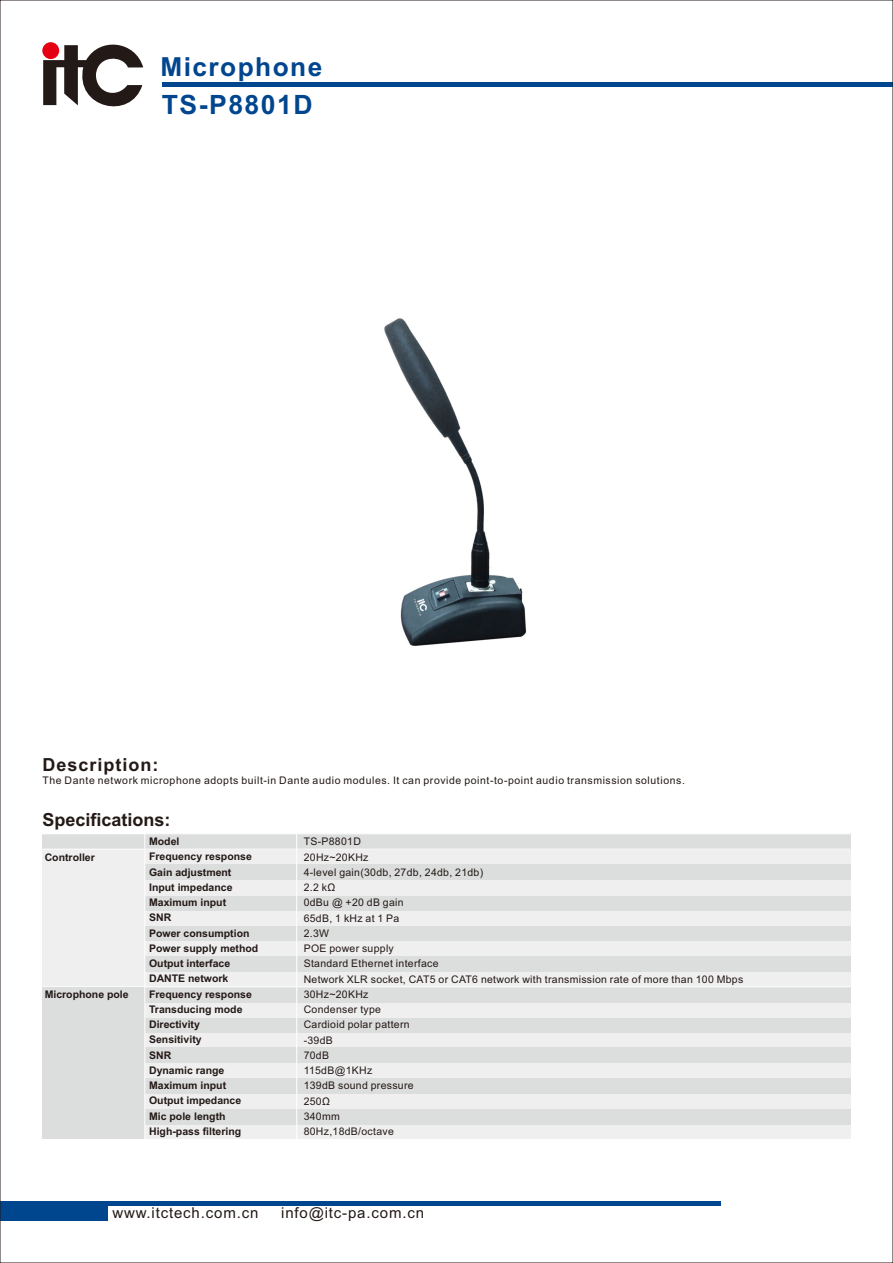
<style>
.page{position:relative;width:893px;height:1263px;background:#fff}
.page>*{position:absolute;margin:0;border:0;box-sizing:border-box;transform-origin:0 0}
.t1{font:700 26.55px "Arial";letter-spacing:.055em;color:#00468e}
.t2{font:700 26.25px "Arial";letter-spacing:.055em;color:#00468e}
.t3{font:700 18px "Arial";color:#231916}
.t4{font:700 18px "Arial";letter-spacing:.055em;color:#231916}
.t5{font:15px "Arial";letter-spacing:.055em;color:#231916}
.t6{font:10.5px/15.3px "Arial";letter-spacing:.03em;color:#231916}
.t7{font:700 10.5px/15.3px "Arial";color:#231916}
.t8{font:10.5px "Arial";letter-spacing:.055em;color:#231916}
</style>
<div class="page">
<hr style="left:0;top:1202px;width:720px;height:4px;background:#00468e">
<div style="left:0;top:1202px;width:108px;height:18px;background:#00468e"></div>
<hr style="left:163px;top:82px;width:730px;height:4px;background:#00468e">
<svg style="left:43px;top:42px;width:100px;height:65px"></svg>
<div style="left:145px;top:834px;width:705px;height:305px;background:#efeff0"></div>
<div style="left:145px;top:925px;width:705px;height:15px;background:#dcdddd"></div>
<div style="left:145px;top:834px;width:705px;height:15px;background:#dcdddd"></div>
<div style="left:145px;top:896px;width:705px;height:15px;background:#dcdddd"></div>
<div style="left:145px;top:956px;width:705px;height:16px;background:#dcdddd"></div>
<div style="left:145px;top:987px;width:705px;height:16px;background:#dcdddd"></div>
<div style="left:42px;top:834px;width:103px;height:15px;background:#dcdddd"></div>
<div style="left:145px;top:1047px;width:705px;height:15px;background:#dcdddd"></div>
<div style="left:145px;top:1078px;width:705px;height:15px;background:#dcdddd"></div>
<div style="left:42px;top:849px;width:103px;height:138px;background:#efeff0"></div>
<div style="left:145px;top:865px;width:705px;height:15px;background:#dcdddd"></div>
<div style="left:145px;top:1018px;width:705px;height:15px;background:#dcdddd"></div>
<div style="left:145px;top:1109px;width:705px;height:15px;background:#dcdddd"></div>
<hr style="left:42px;top:986px;width:808px;height:1px;background:#fff">
<hr style="left:42px;top:849px;width:808px;height:1px;background:#fff">
<div style="left:42px;top:987px;width:103px;height:152px;background:#dcdddd"></div>
<hr style="left:296px;top:834px;width:1px;height:305px;background:#fff">
<hr style="left:144px;top:834px;width:1px;height:305px;background:#fff">
<img style="left:384px;top:318px;width:143px;height:328px">
<h2 class="t2" style="left:160px;top:57px;width:163px">Microphone</h2>
<h1 class="t1" style="left:162px;top:95px;width:152px">TS-P8801D</h1>
<h3 class="t4" style="left:42px;top:758px;width:118px">Description:</h3>
<p class="t8" style="left:42px;top:777px;width:644px">The Dante network microphone adopts built-in Dante audio modules. It can provide point-to-point audio transmission solutions.</p>
<h3 class="t3" style="left:42px;top:813px;width:130px">Specifications:</h3>
<p class="t7" style="left:149px;top:835px;width:111px">Model<br>Frequency response<br>Gain adjustment<br>Input impedance<br>Maximum input<br>SNR<br>Power consumption<br>Power supply method<br>Output interface<br>DANTE network<br>Frequency response<br>Transducing mode<br>Directivity<br>Sensitivity<br>SNR<br>Dynamic range<br>Maximum input<br>Output impedance<br>Mic pole length<br>High-pass filtering</p>
<p class="t6" style="left:304px;top:835px;width:441px">TS-P8801D<br>20Hz~20KHz<br>4-level gain(30db, 27db, 24db, 21db)<br>2.2 kΩ<br>0dBu @ +20 dB gain<br>65dB, 1 kHz at 1 Pa<br>2.3W<br>POE power supply<br>Standard Ethernet interface<br>Network XLR socket, CAT5 or CAT6 network with transmission rate of more than 100 Mbps<br>30Hz~20KHz<br>Condenser type<br>Cardioid polar pattern<br>-39dB<br>70dB<br>115dB@1KHz<br>139dB sound pressure<br>250Ω<br>340mm<br>80Hz,18dB/octave</p>
<p class="t7" style="left:45px;top:850px;width:52px">Controller</p>
<p class="t7" style="left:45px;top:988px;width:86px">Microphone pole</p>
<h3 class="t5" style="left:112px;top:1207px;width:147px">www.itctech.com.cn</h3>
<h3 class="t5" style="left:281px;top:1207px;width:144px">info@itc-pa.com.cn</h3>
</div>
